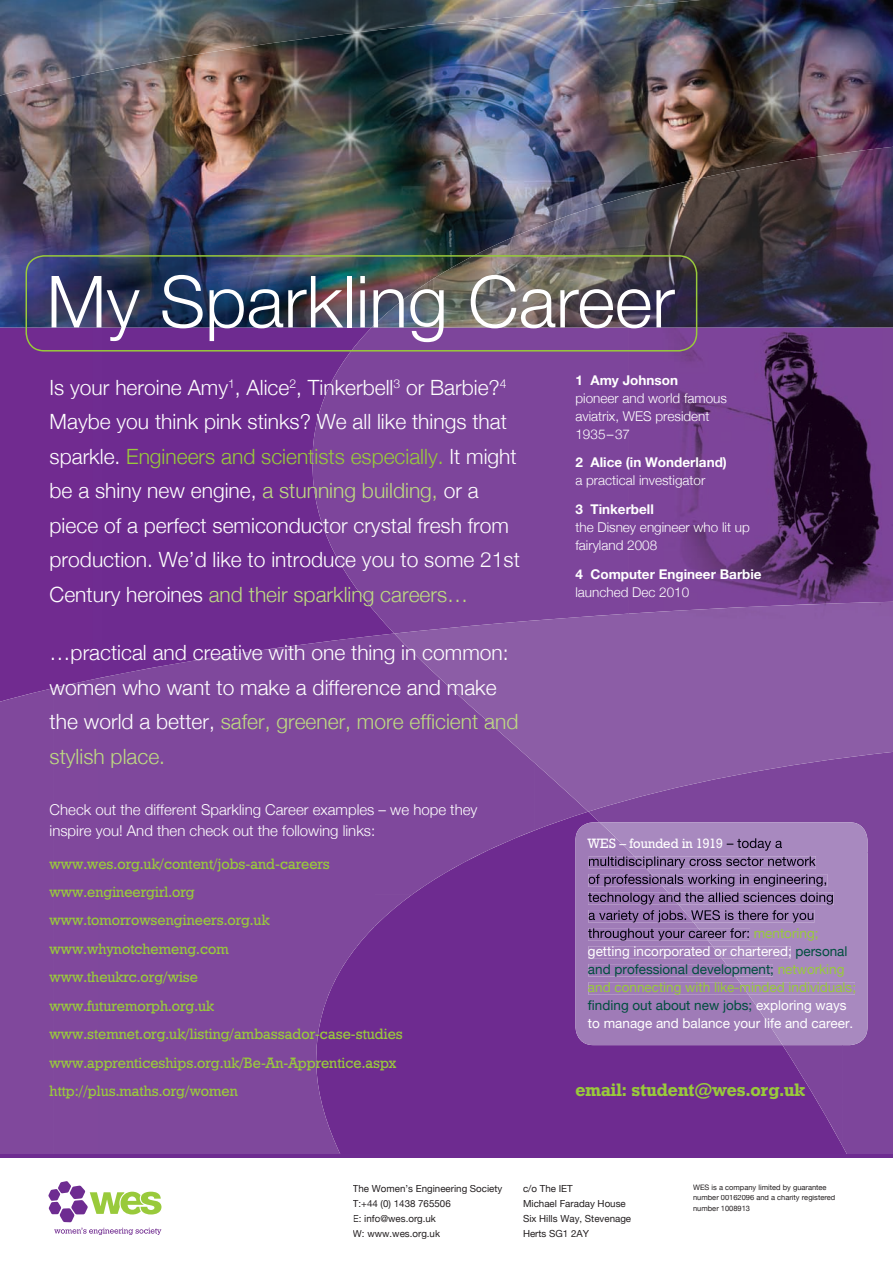
<style>
.page{position:relative;width:893px;height:1263px;background:#fff}
.page>*{position:absolute;margin:0;border:0;box-sizing:border-box;transform-origin:0 0}
.t1{font:300 72px "Helvetica Neue";color:#fff}
.t2{font:300 21px/34.5px "Helvetica Neue";color:#fff}
.t3{font:18px "Geometric Slab 712 BT Bold A";color:#99ca3b}
.t4{font:15px/28.5px "Geometric Slab 712 BT Medium A";color:#99ca3b}
.t5{font:300 15px/21px "Helvetica Neue";color:#fff}
.t6{font:13.5px/18px "Helvetica Neue";color:#fff}
.t7{font:300 13.5px/18px "Helvetica Neue";color:#fff}
.t8{font:700 13.5px "Helvetica Neue";color:#fff}
.t9{font:13.5px "Geometric Slab 712 BT Medium A";color:#fff}
.t10{font:9.75px/15px "Helvetica Neue";color:#231f20}
.t11{font:7.5px/10.5px "Helvetica Neue";color:#231f20}
.s1{color:#99ca3b}
.s2{color:#beda82}
.s3{color:#004e3e}
</style>
<div class="page">
<div style="left:0;top:327px;width:842px;height:827px;background:#6e2b90"></div>
<img style="left:0;top:0;width:893px;height:327px">
<img style="left:0;top:0;width:701px;height:96px">
<img style="left:311px;top:351px;width:317px;height:282px">
<img style="left:628px;top:327px;width:265px;height:275px">
<img style="left:372px;top:147px;width:521px;height:180px">
<svg style="left:847px;top:1157px;width:46px;height:1px"></svg>
<div style="left:588px;top:812px;width:305px;height:40px;background:#7d459b"></div>
<div style="left:842px;top:852px;width:51px;height:302px;background:#7d459b"></div>
<img style="left:782px;top:1045px;width:61px;height:60px">
<img style="left:819px;top:1104px;width:24px;height:42px">
<img style="left:53px;top:636px;width:322px;height:311px">
<img style="left:374px;top:633px;width:108px;height:262px">
<div style="left:0;top:688px;width:54px;height:466px;background:#80489c"></div>
<img style="left:481px;top:812px;width:54px;height:42px">
<img style="left:534px;top:812px;width:54px;height:18px">
<img style="left:374px;top:894px;width:39px;height:33px">
<img style="left:53px;top:946px;width:304px;height:208px">
<img style="left:394px;top:602px;width:499px;height:210px">
<img style="left:26px;top:255px;width:671px;height:96px">
<img style="left:575px;top:822px;width:25px;height:223px">
<img style="left:600px;top:822px;width:267px;height:223px">
<img style="left:755px;top:928px;width:62px;height:13px">
<img style="left:588px;top:946px;width:125px;height:13px">
<img style="left:713px;top:946px;width:78px;height:13px">
<img style="left:588px;top:964px;width:138px;height:12px">
<img style="left:726px;top:964px;width:47px;height:12px">
<img style="left:588px;top:982px;width:152px;height:13px">
<img style="left:740px;top:982px;width:115px;height:13px">
<div style="left:588px;top:1000px;width:163px;height:13px;background:#9f7bb7"></div>
<img style="left:727px;top:838px;width:55px;height:13px">
<img style="left:589px;top:856px;width:45px;height:13px">
<img style="left:634px;top:856px;width:182px;height:13px">
<img style="left:588px;top:874px;width:63px;height:13px">
<img style="left:651px;top:874px;width:176px;height:13px">
<img style="left:588px;top:892px;width:80px;height:13px">
<img style="left:668px;top:892px;width:166px;height:13px">
<img style="left:588px;top:910px;width:95px;height:13px">
<img style="left:683px;top:910px;width:131px;height:13px">
<img style="left:588px;top:928px;width:110px;height:13px">
<img style="left:698px;top:928px;width:52px;height:13px">
<hr style="left:0;top:1154px;width:893px;height:3px;background:#6e2c91">
<svg style="left:0;top:1157px;width:414px;height:78px"></svg>
<h1 class="t1" style="left:47px;top:258px;width:630px">My Sparkling Career</h1>
<p class="t2" style="left:50px;top:369px;width:472px">Is your heroine Amy<sup>1</sup>, Alice<sup>2</sup>, Tinkerbell<sup>3</sup> or Barbie?<sup>4<br></sup>Maybe you think pink stinks? We all like things that sparkle. <span class="s1">Engineers and scientists especially.</span> It might be a shiny new engine, <span class="s2">a stunning building,</span> or a piece of a perfect semiconductor crystal fresh from production. We’d like to introduce you to some 21st Century heroines <span class="s2">and their sparkling careers…</span></p>
<p class="t2" style="left:50px;top:635px;width:470px">…practical and creative with one thing in common: women who want to make a difference and make the world a better, <span class="s2">safer, greener, more efficient and stylish place.</span></p>
<p class="t5" style="left:50px;top:799px;width:429px">Check out the different Sparkling Career examples – we hope they inspire you! And then check out the following links:</p>
<p class="t4" style="left:50px;top:849px;width:355px">www.wes.org.uk/content/jobs-and-careers www.engineergirl.org www.tomorrowsengineers.org.uk www.whynotchemeng.com<br>www.theukrc.org/wise<br>www.futuremorph.org.uk www.stemnet.org.uk/listing/ambassador-case-studies www.apprenticeships.org.uk/Be-An-Apprentice.aspx http://plus.maths.org/women</p>
<p class="t8" style="left:575px;top:372px;width:104px">1 Amy Johnson</p>
<p class="t7" style="left:575px;top:389px;width:153px">pioneer and world famous aviatrix, WES president<br>1935–37</p>
<p class="t8" style="left:575px;top:454px;width:153px">2 Alice (in Wonderland)</p>
<p class="t7" style="left:575px;top:471px;width:131px">a practical investigator</p>
<p class="t8" style="left:575px;top:501px;width:80px">3 Tinkerbell</p>
<p class="t7" style="left:575px;top:518px;width:176px">the Disney engineer who lit up fairyland 2008</p>
<p class="t8" style="left:575px;top:565px;width:188px">4 Computer Engineer Barbie</p>
<p class="t7" style="left:575px;top:583px;width:115px">launched Dec 2010</p>
<p class="t9" style="left:588px;top:835px;width:136px">WES – founded in 1919</p>
<p class="t6" style="left:588px;top:924px;width:270px;text-indent:166px"><span class="s1">mentoring; </span>getting incorporated or chartered; <span class="s3">personal and professional development;</span> <span class="s1">networking and connecting with like-minded individuals; </span><span class="s3">finding out about new jobs;</span> exploring ways to manage and balance your life and career.</p>
<p class="t3" style="left:575px;top:1079px;width:231px">email: student@wes.org.uk</p>
<p class="t10" style="left:353px;top:1181px;width:151px">The Women’s Engineering Society<br>T:+44 (0) 1438 765506<br>E: info@wes.org.uk<br>W: www.wes.org.uk</p>
<p class="t11" style="left:693px;top:1182px;width:144px">WES is a company limited by guarantee number 00162096 and a charity registered number 1008913</p>
<p class="t10" style="left:523px;top:1181px;width:110px">c/o The IET<br>Michael Faraday House<br>Six Hills Way, Stevenage<br>Herts SG1 2AY</p>
</div>
